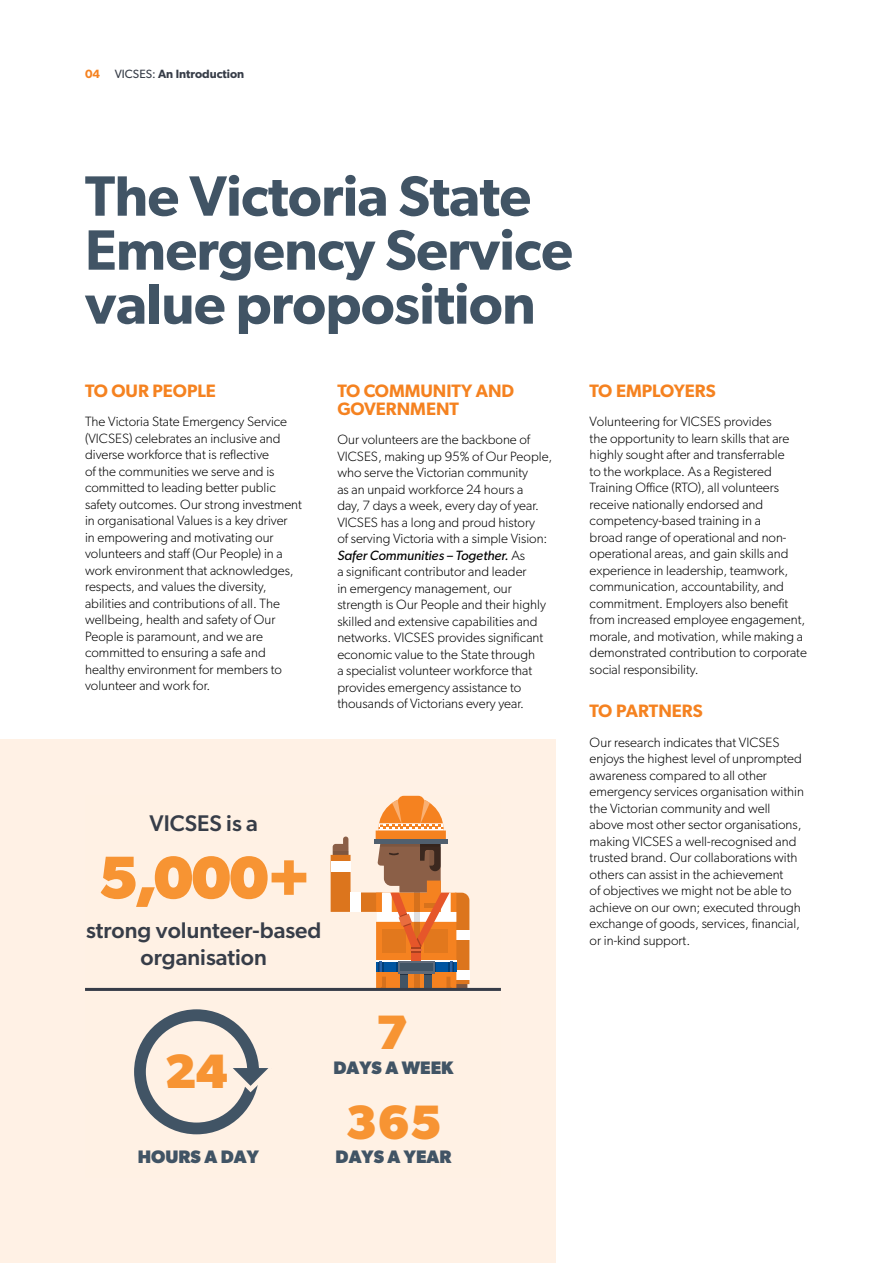
<style>
.page{position:relative;width:893px;height:1263px;background:#fff}
.page>*{position:absolute;margin:0;border:0;box-sizing:border-box;transform-origin:0 0}
.t1{font:700 60.45px "Gibson";color:#f79433}
.t2{font:600 57px/54px "Gibson";letter-spacing:-.01em;color:#415465}
.t3{font:700 48.45px "Gibson";color:#f79433}
.t4{font:500 22.65px/27.2px "Gibson";color:#373d48;text-align:center}
.t5{font:700 18.15px "Gibson";color:#415465}
.t6{font:600 18px/18px "Gibson";color:#f58220}
.t7{font:300 13.5px/16.5px "Gibson";color:#000}
.t8{font:600 12px "Gibson";color:#373d48}
.s1{color:#f58220}
.s2{font-weight:400}
.s3{font-weight:400;font-style:italic}
</style>
<div class="page">
<div style="left:0;top:739px;width:556px;height:524px;background:#fff1e4"></div>
<div style="left:134px;top:1009px;width:125px;height:125px;background:#415465;border-radius:50%"></div>
<div style="left:146px;top:1021px;width:101px;height:101px;background:#fff1e4;border-radius:50%"></div>
<svg style="left:233px;top:1061px;width:36px;height:34px"></svg>
<svg style="left:331px;top:796px;width:138px;height:192px"></svg>
<div style="left:398px;top:961px;width:37px;height:12px;background:#5f6a79"></div>
<div style="left:400px;top:963px;width:32px;height:8px;background:#415465"></div>
<hr style="left:85px;top:988px;width:416px;height:3px;background:#373d48">
<p class="t8" style="left:85px;top:66px;width:161px"><span class="s1">04</span> <span class="s2">VICSES:</span> An Introduction</p>
<h1 class="t2" style="left:85px;top:168px;width:489px">The Victoria State<br>Emergency Service value proposition</h1>
<h2 class="t6" style="left:85px;top:381px;width:132px">TO OUR PEOPLE</h2>
<p class="t7" style="left:85px;top:413px;width:218px">The Victoria State Emergency Service (VICSES) celebrates an inclusive and diverse workforce that is reflective<br>of the communities we serve and is committed to leading better public safety outcomes. Our strong investment in organisational Values is a key driver<br>in empowering and motivating our volunteers and staff (Our People) in a work environment that acknowledges, respects, and values the diversity, abilities and contributions of all. The wellbeing, health and safety of Our People is paramount, and we are committed to ensuring a safe and healthy environment for members to volunteer and work for.</p>
<h2 class="t6" style="left:337px;top:381px;width:178px">TO COMMUNITY AND<br>GOVERNMENT</h2>
<p class="t7" style="left:337px;top:431px;width:216px">Our volunteers are the backbone of VICSES, making up 95% of Our People, who serve the Victorian community<br>as an unpaid workforce 24 hours a<br>day, 7 days a week, every day of year.<br>VICSES has a long and proud history<br>of serving Victoria with a simple Vision:<br><span class="s3">Safer Communities – Together.</span> As<br>a significant contributor and leader<br>in emergency management, our strength is Our People and their highly skilled and extensive capabilities and networks. VICSES provides significant economic value to the State through<br>a specialist volunteer workforce that provides emergency assistance to thousands of Victorians every year.</p>
<p class="t4" style="left:150px;top:810px;width:110px">VICSES is a</p>
<p class="t1" style="left:98px;top:842px;width:215px">5,000+</p>
<p class="t4" style="left:86px;top:916px;width:237px">strong volunteer-based organisation</p>
<p class="t3" style="left:165px;top:1042px;width:65px">24</p>
<p class="t3" style="left:376px;top:1003px;width:34px">7</p>
<p class="t5" style="left:333px;top:1056px;width:122px">DAYS A WEEK</p>
<p class="t3" style="left:345px;top:1093px;width:98px">365</p>
<p class="t5" style="left:138px;top:1146px;width:123px">HOURS A DAY</p>
<p class="t5" style="left:336px;top:1146px;width:117px">DAYS A YEAR</p>
<h2 class="t6" style="left:590px;top:381px;width:127px">TO EMPLOYERS</h2>
<p class="t7" style="left:590px;top:413px;width:219px">Volunteering for VICSES provides<br>the opportunity to learn skills that are highly sought after and transferrable<br>to the workplace. As a Registered Training Office (RTO), all volunteers receive nationally endorsed and competency-based training in a<br>broad range of operational and non&shy;operational areas, and gain skills and experience in leadership, teamwork, communication, accountability, and commitment. Employers also benefit from increased employee engagement, morale, and motivation, while making a demonstrated contribution to corporate social responsibility.</p>
<h2 class="t6" style="left:590px;top:702px;width:115px">TO PARTNERS</h2>
<p class="t7" style="left:590px;top:733px;width:216px">Our research indicates that VICSES enjoys the highest level of unprompted awareness compared to all other emergency services organisation within the Victorian community and well above most other sector organisations, making VICSES a well-recognised and trusted brand. Our collaborations with others can assist in the achievement<br>of objectives we might not be able to achieve on our own; executed through exchange of goods, services, financial, or in-kind support.</p>
</div>
